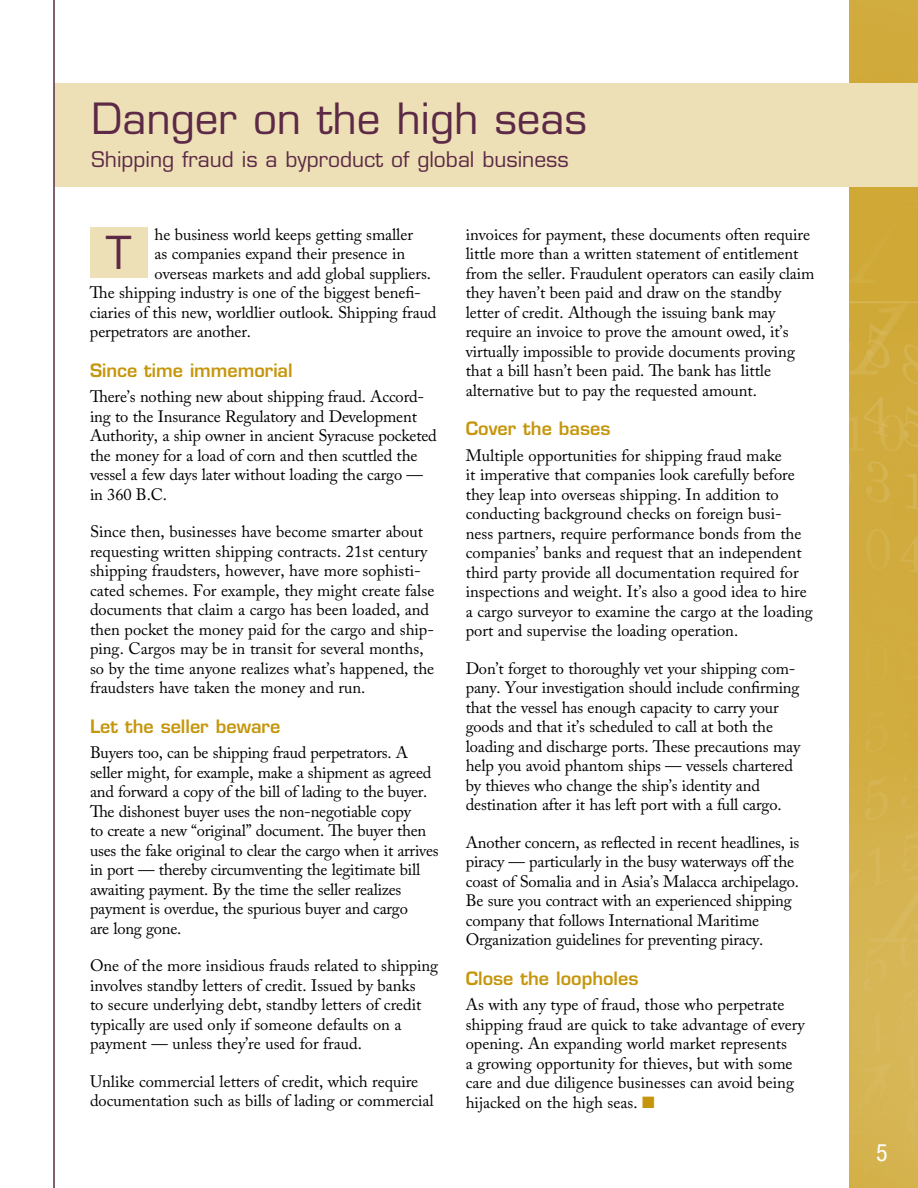
<style>
.page{position:relative;width:918px;height:1188px;background:#fff}
.page>*{position:absolute;margin:0;border:0;box-sizing:border-box;transform-origin:0 0}
.t1{font:44.25px "Eurostile LT Std";color:#5c2946}
.t2{font:42px "Eurostile LT Std";color:#5c2946}
.t3{font:condensed 24px "Helvetica Neue LT Std";color:#fff}
.t4{font:21px "Eurostile LT Std";color:#5c2946}
.t5{font:600 18px "Eurostile LT Std";color:#c5960c}
.t6{font:16.5px/19.5px "Adobe Caslon Pro";letter-spacing:-.005em;color:#000}
.s1{color:#c5960c}
</style>
<div class="page">
<img style="left:849px;top:0;width:69px;height:1188px">
<div style="left:54px;top:83px;width:864px;height:104px;background:#eee0b6"></div>
<div style="left:90px;top:227px;width:57px;height:51px;background:#eee0b6"></div>
<hr style="left:53px;top:0;width:2px;height:1188px;background:#5c2946">
<h2 class="t2" style="left:92px;top:94px;width:497px">Danger on the high seas</h2>
<p class="t4" style="left:92px;top:147px;width:479px">Shipping fraud is a byproduct of global business</p>
<p class="t6" style="left:155px;top:224px;width:260px">he business world keeps getting smaller</p>
<p class="t6" style="left:155px;top:244px;width:252px">as companies expand their presence in</p>
<p class="t6" style="left:155px;top:263px;width:278px">overseas markets and add global suppliers.</p>
<p class="t6" style="left:90px;top:283px;width:332px">The shipping industry is one of the biggest benefi-</p>
<p class="t6" style="left:90px;top:302px;width:348px">ciaries of this new, worldlier outlook. Shipping fraud</p>
<p class="t6" style="left:90px;top:322px;width:163px">perpetrators are another.</p>
<p class="t5" style="left:90px;top:359px;width:204px">Since time immemorial</p>
<p class="t6" style="left:90px;top:387px;width:348px">There’s nothing new about shipping fraud. Accord&shy;ing to the Insurance Regulatory and Development Authority, a ship owner in ancient Syracuse pocketed the money for a load of corn and then scuttled the vessel a few days later without loading the cargo — in 360 B.C.</p>
<p class="t6" style="left:90px;top:522px;width:346px">Since then, businesses have become smarter about requesting written shipping contracts. 21st century shipping fraudsters, however, have more sophisti&shy;cated schemes. For example, they might create false documents that claim a cargo has been loaded, and then pocket the money paid for the cargo and ship&shy;ping. Cargos may be in transit for several months, so by the time anyone realizes what’s happened, the fraudsters have taken the money and run.</p>
<p class="t5" style="left:90px;top:715px;width:192px">Let the seller beware</p>
<p class="t6" style="left:90px;top:743px;width:350px">Buyers too, can be shipping fraud perpetrators. A seller might, for example, make a shipment as agreed and forward a copy of the bill of lading to the buyer.<br>The dishonest buyer uses the non-negotiable copy<br>to create a new “original” document. The buyer then uses the fake original to clear the cargo when it arrives in port — thereby circumventing the legitimate bill awaiting payment. By the time the seller realizes payment is overdue, the spurious buyer and cargo<br>are long gone.</p>
<p class="t6" style="left:90px;top:956px;width:350px">One of the more insidious frauds related to shipping involves standby letters of credit. Issued by banks<br>to secure underlying debt, standby letters of credit typically are used only if someone defaults on a payment — unless they’re used for fraud.</p>
<p class="t6" style="left:90px;top:1071px;width:345px">Unlike commercial letters of credit, which require documentation such as bills of lading or commercial</p>
<h1 class="t1" style="left:106px;top:226px;width:27px">T</h1>
<p class="t6" style="left:466px;top:224px;width:350px">invoices for payment, these documents often require little more than a written statement of entitlement from the seller. Fraudulent operators can easily claim they haven’t been paid and draw on the standby letter of credit. Although the issuing bank may require an invoice to prove the amount owed, it’s virtually impossible to provide documents proving that a bill hasn’t been paid. The bank has little alternative but to pay the requested amount.</p>
<p class="t5" style="left:466px;top:417px;width:146px">Cover the bases</p>
<p class="t6" style="left:466px;top:445px;width:349px">Multiple opportunities for shipping fraud make<br>it imperative that companies look carefully before they leap into overseas shipping. In addition to conducting background checks on foreign busi&shy;ness partners, require performance bonds from the companies’ banks and request that an independent third party provide all documentation required for inspections and weight. It’s also a good idea to hire a cargo surveyor to examine the cargo at the loading port and supervise the loading operation.</p>
<p class="t6" style="left:466px;top:658px;width:336px">Don’t forget to thoroughly vet your shipping com&shy;pany. Your investigation should include confirming that the vessel has enough capacity to carry your goods and that it’s scheduled to call at both the loading and discharge ports. These precautions may help you avoid phantom ships — vessels chartered by thieves who change the ship’s identity and destination after it has left port with a full cargo.</p>
<p class="t6" style="left:466px;top:832px;width:335px">Another concern, as reflected in recent headlines, is piracy — particularly in the busy waterways off the coast of Somalia and in Asia’s Malacca archipelago.<br>Be sure you contract with an experienced shipping company that follows International Maritime Organization guidelines for preventing piracy.</p>
<p class="t5" style="left:466px;top:967px;width:174px">Close the loopholes</p>
<p class="t6" style="left:466px;top:995px;width:340px">As with any type of fraud, those who perpetrate shipping fraud are quick to take advantage of every opening. An expanding world market represents<br>a growing opportunity for thieves, but with some care and due diligence businesses can avoid being hijacked on the high seas. <span class="s1">■</span></p>
<h3 class="t3" style="left:876px;top:1138px;width:13px">5</h3>
</div>
